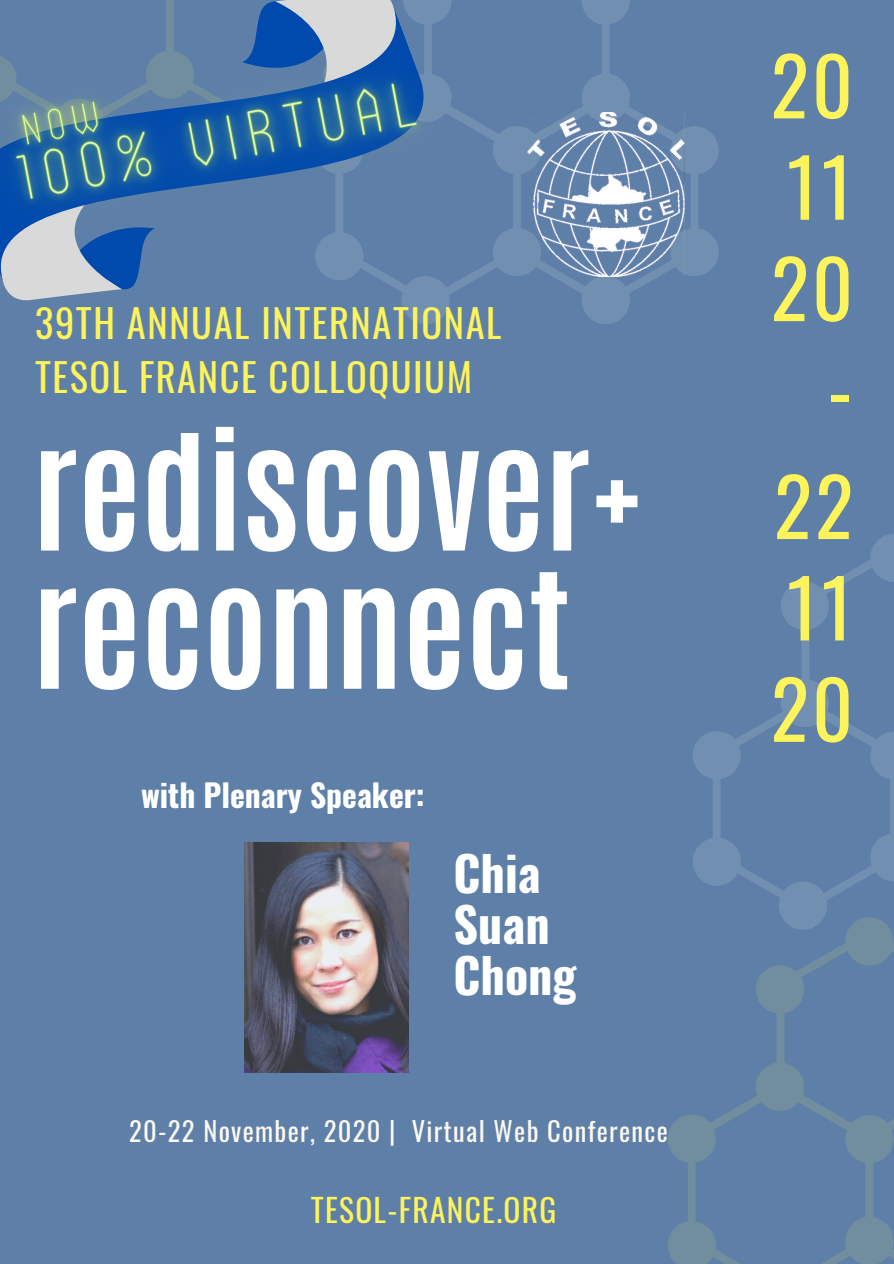
<style>
.page{position:relative;width:894px;height:1264px;background:#fff}
.page>*{position:absolute;margin:0;border:0;box-sizing:border-box;transform-origin:0 0}
.t1{font:700 135.45px/138.1px "Antonio";color:#fff}
.t2{font:79.5px/101.4px "Oswald";letter-spacing:.04em;color:#fdf35b;text-align:right}
.t3{font:700 48px/51.2px "Oswald";color:#fff}
.t4{font:38.55px/53.6px "Oswald";letter-spacing:.04em;color:#fdf35b}
.t5{font:700 31.5px "Oswald";color:#fff}
.t6{font:31.5px "Oswald";letter-spacing:.04em;color:#fdf35b}
.t7{font:26.55px "Oswald";letter-spacing:.05em;color:#fbf8ef}
</style>
<div class="page">
<div style="left:0;top:0;width:893px;height:1263px;background:#5e80a8"></div>
<svg style="left:668px;top:534px;width:225px;height:729px"></svg>
<div style="left:791px;top:683px;width:27px;height:20px;background:#718fb0;border-radius:50%"></div>
<img style="left:244px;top:842px;width:164px;height:230px">
<svg style="left:6px;top:0;width:712px;height:324px"></svg>
<img style="left:0;top:0;width:513px;height:287px">
<img style="left:0;top:46px;width:165px;height:157px">
<p class="t4" style="left:35px;top:295px;width:468px">39TH ANNUAL INTERNATIONAL<br>TESOL FRANCE COLLOQUIUM</p>
<h1 class="t1" style="left:32px;top:424px;width:612px">rediscover+ reconnect</h1>
<p class="t5" style="left:141px;top:770px;width:285px">with Plenary Speaker:</p>
<p class="t3" style="left:453px;top:845px;width:125px">Chia<br>Suan<br>Chong</p>
<p class="t7" style="left:129px;top:1110px;width:540px">20-22 November, 2020 | Virtual Web Conference</p>
<p class="t6" style="left:311px;top:1185px;width:247px">TESOL-FRANCE.ORG</p>
<h2 class="t2" style="left:770px;top:32px;width:84px">20<br>11<br>20 -</h2>
<h2 class="t2" style="left:770px;top:452px;width:84px;text-align:justify">22<br>11<br>20</h2>
</div>
